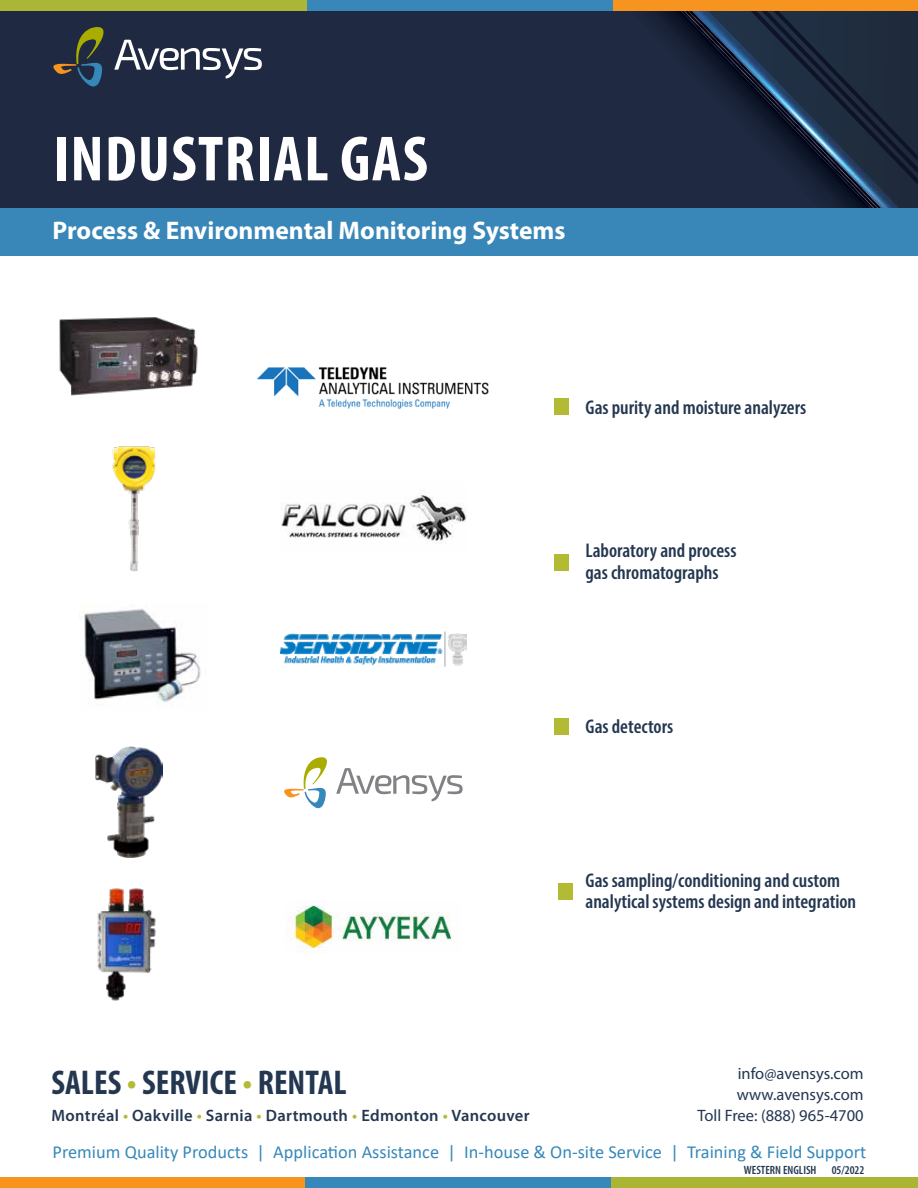
<style>
.page{position:relative;width:918px;height:1188px;background:#fff}
.page>*{position:absolute;margin:0;border:0;box-sizing:border-box;transform-origin:0 0}
.t1{font:700 condensed 64.35px "Myriad Pro";letter-spacing:.02em;color:#fff}
.t2{font:700 condensed 34.5px "Myriad Pro";color:#243750}
.t3{font:700 25.5px "Myriad Pro";color:#fff}
.t4{font:600 condensed 19.95px/21.9px "Myriad Pro";color:#243750}
.t5{font:18.3px "Calibri";color:#3788ba}
.t6{font:600 16.5px "Myriad Pro";letter-spacing:.02em;color:#243750}
.t7{font:16.5px/20.9px "Myriad Pro";color:#243750;text-align:right}
.t8{font:600 condensed 12px "Myriad Pro";color:#243750}
.s1{color:#b0bb36}
</style>
<div class="page">
<div style="left:610px;top:1177px;width:308px;height:11px;background:#a9b533"></div>
<div style="left:305px;top:1177px;width:305px;height:11px;background:#3687ba"></div>
<div style="left:0;top:1177px;width:305px;height:11px;background:#f7941e"></div>
<div style="left:0;top:2px;width:918px;height:252px;background:#1f2942"></div>
<img style="left:684px;top:11px;width:234px;height:234px">
<div style="left:0;top:208px;width:917px;height:47px;background:#3987b9"></div>
<div style="left:0;top:0;width:308px;height:11px;background:#aab638"></div>
<div style="left:307px;top:0;width:306px;height:11px;background:#3987b9"></div>
<div style="left:613px;top:0;width:305px;height:11px;background:#f7941f"></div>
<svg style="left:114px;top:40px;width:148px;height:39px"></svg>
<svg style="left:53px;top:27px;width:51px;height:60px"></svg>
<div style="left:554px;top:398px;width:15px;height:16px;background:#b3bb35"></div>
<div style="left:554px;top:554px;width:15px;height:16px;background:#b3bb35"></div>
<div style="left:554px;top:718px;width:15px;height:17px;background:#b3bb35"></div>
<div style="left:558px;top:883px;width:14px;height:16px;background:#b3bb35"></div>
<img style="left:97px;top:888px;width:59px;height:113px">
<img style="left:112px;top:446px;width:44px;height:126px">
<img style="left:59px;top:317px;width:139px;height:79px">
<img style="left:95px;top:746px;width:67px;height:112px">
<img style="left:79px;top:609px;width:122px;height:93px">
<img style="left:258px;top:367px;width:231px;height:41px">
<img style="left:281px;top:494px;width:185px;height:50px">
<img style="left:280px;top:632px;width:186px;height:35px">
<svg style="left:336px;top:768px;width:127px;height:33px"></svg>
<svg style="left:284px;top:757px;width:43px;height:51px"></svg>
<img style="left:285px;top:905px;width:166px;height:47px">
<h1 class="t1" style="left:53px;top:119px;width:376px">INDUSTRIAL GAS</h1>
<p class="t3" style="left:52px;top:214px;width:515px">Process &amp; Environmental Monitoring Systems</p>
<p class="t4" style="left:585px;top:396px;width:222px">Gas purity and moisture analyzers</p>
<p class="t4" style="left:585px;top:539px;width:153px">Laboratory and process gas chromatographs</p>
<p class="t4" style="left:585px;top:715px;width:89px">Gas detectors</p>
<p class="t4" style="left:585px;top:869px;width:272px">Gas sampling/conditioning and custom analytical systems design and integration</p>
<h2 class="t2" style="left:52px;top:1061px;width:297px">SALES <span class="s1">•</span> SERVICE <span class="s1">•</span> RENTAL</h2>
<p class="t6" style="left:52px;top:1105px;width:480px">Montréal <span class="s1">•</span> Oakville <span class="s1">•</span> Sarnia <span class="s1">•</span> Dartmouth <span class="s1">•</span> Edmonton <span class="s1">•</span> Vancouver</p>
<p class="t7" style="left:697px;top:1064px;width:168px">info@avensys.com www.avensys.com<br>Toll Free: (888) 965-4700</p>
<p class="t5" style="left:53px;top:1139px;width:815px">Premium Quality Products | Application Assistance | In-house &amp; On-site Service | Training &amp; Field Support</p>
<p class="t8" style="left:744px;top:1163px;width:74px">WESTERN ENGLISH</p>
<p class="t8" style="left:832px;top:1163px;width:34px">05/2022</p>
</div>
